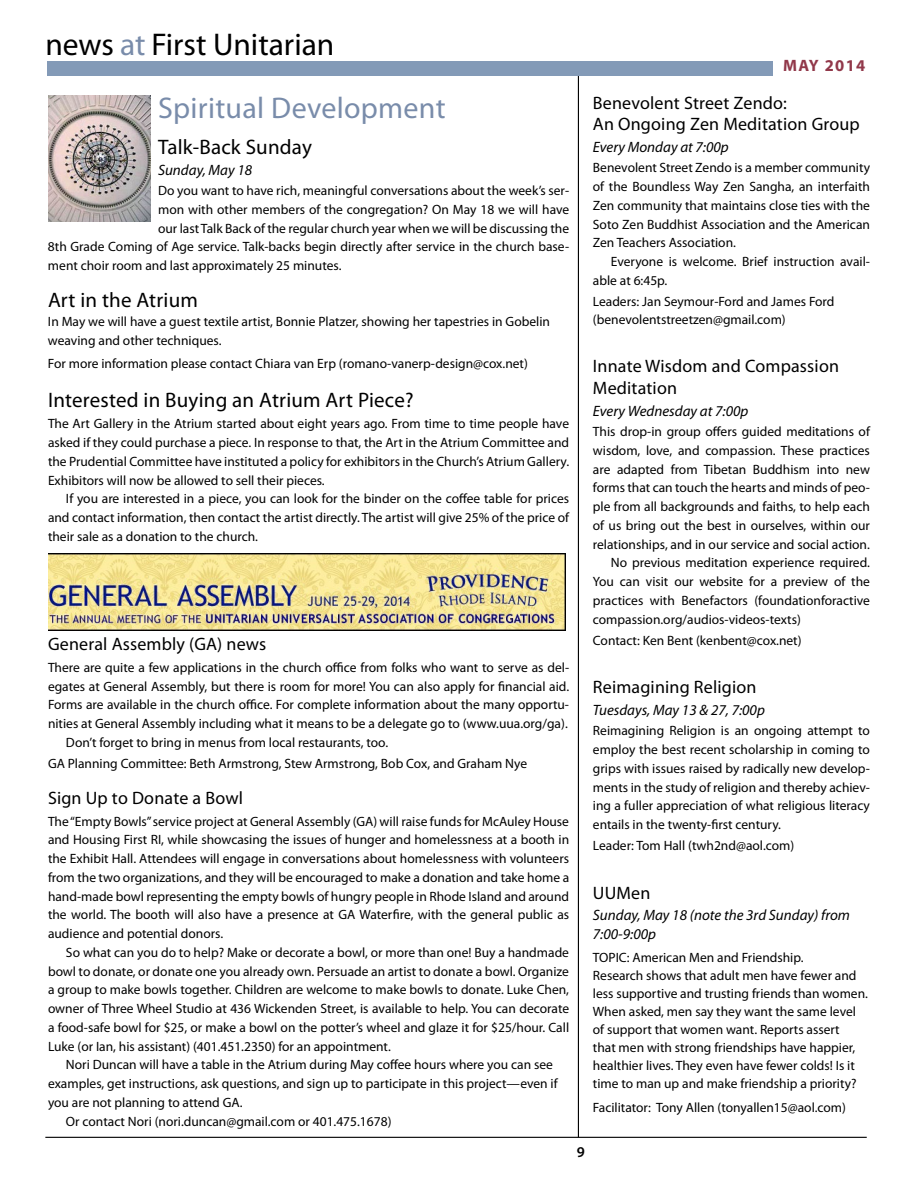
<style>
.page{position:relative;width:918px;height:1188px;background:#fff}
.page>*{position:absolute;margin:0;border:0;box-sizing:border-box;transform-origin:0 0}
.t1{font:31.5px "Myriad Pro";color:#000}
.t2{font:30px "Myriad Pro";letter-spacing:.01em;color:#798caa}
.t3{font:21px "Myriad Pro";letter-spacing:.01em;color:#000}
.t4{font:18px/21.6px "Myriad Pro";letter-spacing:.01em;color:#000}
.t5{font:700 16.5px "Myriad Pro";letter-spacing:.08em;color:#91384a}
.t6{font:italic 15px/18.8px "Myriad Pro";color:#000}
.t7{font:600 15px "Myriad Pro";color:#000}
.t8{font:13.5px/18.8px "Myriad Pro";color:#000;text-align:justify}
.s1{color:#798caa}
</style>
<div class="page">
<hr style="left:578px;top:69px;width:1px;height:1068px;background:#000">
<div style="left:47px;top:61px;width:725px;height:15px;background:#839ab7"></div>
<hr style="left:45px;top:1137px;width:822px;height:1px;background:#000">
<img style="left:49px;top:95px;width:101px;height:126px">
<img style="left:48px;top:554px;width:518px;height:76px">
<h1 class="t1" style="left:45px;top:25px;width:291px">news <span class="s1">at</span> First Unitarian</h1>
<p class="t5" style="left:783px;top:55px;width:84px">MAY 2014</p>
<h2 class="t2" style="left:158px;top:89px;width:289px">Spiritual Development</h2>
<h3 class="t4" style="left:593px;top:91px;width:268px">Benevolent Street Zendo:<br>An Ongoing Zen Meditation Group</h3>
<p class="t6" style="left:593px;top:137px;width:137px">Every Monday at 7:00p</p>
<p class="t8" style="left:593px;top:158px;width:279px">Benevolent Street Zendo is a member community of the Boundless Way Zen Sangha, an interfaith Zen community that maintains close ties with the Soto Zen Buddhist Association and the American Zen Teachers Association.</p>
<p class="t8" style="left:593px;top:252px;width:279px;text-indent:18px">Everyone is welcome. Brief instruction avail&shy;able at 6:45p.</p>
<p class="t8" style="left:593px;top:292px;width:243px;line-height:18px">Leaders: Jan Seymour-Ford and James Ford (benevolentstreetzen@gmail.com)</p>
<h3 class="t4" style="left:593px;top:355px;width:248px">Innate Wisdom and Compassion<br>Meditation</h3>
<p class="t6" style="left:593px;top:401px;width:157px">Every Wednesday at 7:00p</p>
<p class="t8" style="left:593px;top:422px;width:279px">This drop-in group offers guided meditations of</p>
<p class="t8" style="left:593px;top:441px;width:279px">wisdom, love, and compassion. These practices</p>
<p class="t8" style="left:593px;top:459px;width:279px">are adapted from Tibetan Buddhism into new</p>
<p class="t8" style="left:593px;top:478px;width:279px">forms that can touch the hearts and minds of peo-</p>
<p class="t8" style="left:593px;top:497px;width:279px">ple from all backgrounds and faiths, to help each</p>
<p class="t8" style="left:593px;top:516px;width:279px">of us bring out the best in ourselves, within our</p>
<p class="t8" style="left:593px;top:534px;width:279px">relationships, and in our service and social action.</p>
<p class="t8" style="left:611px;top:553px;width:261px">No previous meditation experience required.</p>
<p class="t8" style="left:593px;top:572px;width:279px">You can visit our website for a preview of the</p>
<p class="t8" style="left:593px;top:591px;width:279px">practices with Benefactors (foundationforactive</p>
<p class="t8" style="left:593px;top:609px;width:209px">compassion.org/audios-videos-texts)</p>
<p class="t8" style="left:593px;top:631px;width:210px">Contact: Ken Bent (kenbent@cox.net)</p>
<h3 class="t4" style="left:593px;top:676px;width:165px">Reimagining Religion</h3>
<p class="t6" style="left:593px;top:700px;width:173px">Tuesdays, May 13 &amp; 27, 7:00p</p>
<p class="t8" style="left:593px;top:721px;width:279px">Reimagining Religion is an ongoing attempt to employ the best recent scholarship in coming to grips with issues raised by radically new develop&shy;ments in the study of religion and thereby achiev&shy;ing a fuller appreciation of what religious literacy entails in the twenty-first century.</p>
<p class="t8" style="left:593px;top:836px;width:203px">Leader: Tom Hall (twh2nd@aol.com)</p>
<h3 class="t4" style="left:593px;top:882px;width:59px">UUMen</h3>
<p class="t6" style="left:593px;top:906px;width:259px">Sunday, May 18 (note the 3rd Sunday) from<br>7:00-9:00p</p>
<p class="t8" style="left:593px;top:948px;width:277px;line-height:18px;text-align:left">TOPIC: American Men and Friendship.<br>Research shows that adult men have fewer and less supportive and trusting friends than women.<br>When asked, men say they want the same level of support that women want. Reports assert<br>that men with strong friendships have happier, healthier lives. They even have fewer colds! Is it time to man up and make friendship a priority?</p>
<p class="t8" style="left:593px;top:1098px;width:255px">Facilitator: Tony Allen (tonyallen15@aol.com)</p>
<h3 class="t3" style="left:158px;top:134px;width:155px">Talk-Back Sunday</h3>
<p class="t6" style="left:158px;top:160px;width:96px">Sunday, May 18</p>
<p class="t8" style="left:158px;top:181px;width:413px">Do you want to have rich, meaningful conversations about the week’s ser-</p>
<p class="t8" style="left:158px;top:200px;width:413px">mon with other members of the congregation? On May 18 we will have</p>
<p class="t8" style="left:158px;top:218px;width:413px">our last Talk Back of the regular church year when we will be discussing the</p>
<p class="t8" style="left:48px;top:237px;width:523px">8th Grade Coming of Age service. Talk-backs begin directly after service in the church base-</p>
<p class="t8" style="left:48px;top:256px;width:295px">ment choir room and last approximately 25 minutes.</p>
<h3 class="t3" style="left:48px;top:287px;width:152px">Art in the Atrium</h3>
<p class="t8" style="left:48px;top:312px;width:504px">In May we will have a guest textile artist, Bonnie Platzer, showing her tapestries in Gobelin weaving and other techniques.</p>
<p class="t8" style="left:48px;top:354px;width:481px">For more information please contact Chiara van Erp (romano-vanerp-design@cox.net)</p>
<h3 class="t3" style="left:48px;top:387px;width:367px">Interested in Buying an Atrium Art Piece?</h3>
<p class="t8" style="left:48px;top:414px;width:523px">The Art Gallery in the Atrium started about eight years ago. From time to time people have asked if they could purchase a piece. In response to that, the Art in the Atrium Committee and the Prudential Committee have instituted a policy for exhibitors in the Church’s Atrium Gallery.<br>Exhibitors will now be allowed to sell their pieces.</p>
<p class="t8" style="left:48px;top:489px;width:523px;text-indent:18px">If you are interested in a piece, you can look for the binder on the coffee table for prices and contact information, then contact the artist directly. The artist will give 25% of the price of their sale as a donation to the church.</p>
<h3 class="t4" style="left:48px;top:633px;width:220px">General Assembly (GA) news</h3>
<p class="t8" style="left:48px;top:658px;width:523px">There are quite a few applications in the church office from folks who want to serve as del-</p>
<p class="t8" style="left:48px;top:676px;width:523px">egates at General Assembly, but there is room for more! You can also apply for financial aid.</p>
<p class="t8" style="left:48px;top:695px;width:523px">Forms are available in the church office. For complete information about the many opportu-</p>
<p class="t8" style="left:48px;top:714px;width:521px">nities at General Assembly including what it means to be a delegate go to (www.uua.org/ga).</p>
<p class="t8" style="left:66px;top:733px;width:324px">Don’t forget to bring in menus from local restaurants, too.</p>
<p class="t8" style="left:48px;top:754px;width:481px">GA Planning Committee: Beth Armstrong, Stew Armstrong, Bob Cox, and Graham Nye</p>
<h3 class="t4" style="left:48px;top:787px;width:197px">Sign Up to Donate a Bowl</h3>
<p class="t8" style="left:48px;top:811px;width:523px">The “Empty Bowls” service project at General Assembly (GA) will raise funds for McAuley House and Housing First RI, while showcasing the issues of hunger and homelessness at a booth in the Exhibit Hall. Attendees will engage in conversations about homelessness with volunteers from the two organizations, and they will be encouraged to make a donation and take home a hand-made bowl representing the empty bowls of hungry people in Rhode Island and around the world. The booth will also have a presence at GA Waterfire, with the general public as audience and potential donors.</p>
<p class="t8" style="left:48px;top:943px;width:523px;text-indent:18px">So what can you do to help? Make or decorate a bowl, or more than one! Buy a handmade bowl to donate, or donate one you already own. Persuade an artist to donate a bowl. Organize a group to make bowls together. Children are welcome to make bowls to donate. Luke Chen, owner of Three Wheel Studio at 436 Wickenden Street, is available to help. You can decorate a food-safe bowl for $25, or make a bowl on the potter’s wheel and glaze it for $25/hour. Call Luke (or Ian, his assistant) (401.451.2350) for an appointment.</p>
<p class="t8" style="left:66px;top:1055px;width:488px">Nori Duncan will have a table in the Atrium during May coffee hours where you can see</p>
<p class="t8" style="left:48px;top:1074px;width:511px">examples, get instructions, ask questions, and sign up to participate in this project—even if</p>
<p class="t8" style="left:48px;top:1093px;width:196px">you are not planning to attend GA.</p>
<p class="t8" style="left:66px;top:1112px;width:327px">Or contact Nori (nori.duncan@gmail.com or 401.475.1678)</p>
<p class="t7" style="left:577px;top:1143px;width:10px">9</p>
</div>
